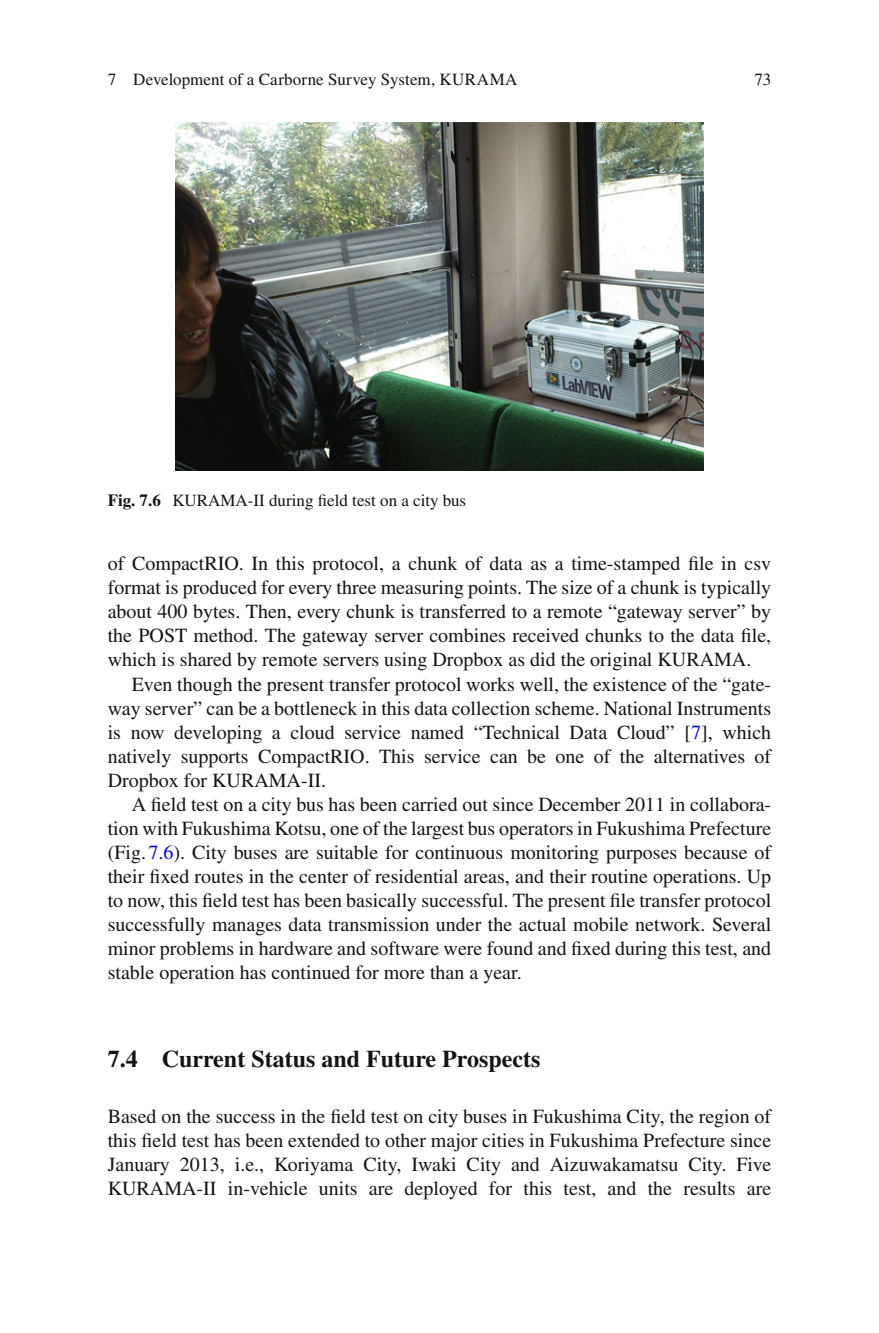
<style>
.page{position:relative;width:879px;height:1333px;background:#fff}
.page>*{position:absolute;margin:0;border:0;box-sizing:border-box;transform-origin:0 0}
.t1{font:700 24px "Times";color:#131413}
.t2{font:20px/24px "Times";color:#131413;text-align:justify}
.t3{font:17px "Times";color:#131413}
.s1{font-weight:700}
.s2{color:#00f}
</style>
<div class="page">
<img style="left:175px;top:122px;width:528px;height:348px">
<p class="t3" style="left:108px;top:73px;width:411px">7 Development of a Carborne Survey System, KURAMA</p>
<p class="t3" style="left:108px;top:494px;width:360px"><span class="s1">Fig. 7.6</span> KURAMA-II during field test on a city bus</p>
<p class="t3" style="left:754px;top:73px;width:18px">73</p>
<p class="t2" style="left:108px;top:553px;width:665px">of CompactRIO. In this protocol, a chunk of data as a time-stamped file in csv</p>
<p class="t2" style="left:108px;top:577px;width:665px">format is produced for every three measuring points. The size of a chunk is typically</p>
<p class="t2" style="left:108px;top:601px;width:665px">about 400 bytes. Then, every chunk is transferred to a remote “gateway server” by</p>
<p class="t2" style="left:108px;top:625px;width:665px">the POST method. The gateway server combines received chunks to the data file,</p>
<p class="t2" style="left:108px;top:649px;width:645px">which is shared by remote servers using Dropbox as did the original KURAMA.</p>
<p class="t2" style="left:132px;top:673px;width:641px">Even though the present transfer protocol works well, the existence of the “gate-</p>
<p class="t2" style="left:108px;top:697px;width:665px">way server” can be a bottleneck in this data collection scheme. National Instruments</p>
<p class="t2" style="left:108px;top:721px;width:665px">is now developing a cloud service named “Technical Data Cloud” [ <span class="s2">7</span> ], which</p>
<p class="t2" style="left:108px;top:745px;width:665px">natively supports CompactRIO. This service can be one of the alternatives of</p>
<p class="t2" style="left:108px;top:769px;width:220px">Dropbox for KURAMA-II.</p>
<p class="t2" style="left:132px;top:793px;width:641px">A field test on a city bus has been carried out since December 2011 in collabora-</p>
<p class="t2" style="left:108px;top:817px;width:665px">tion with Fukushima Kotsu, one of the largest bus operators in Fukushima Prefecture</p>
<p class="t2" style="left:108px;top:841px;width:665px">(Fig. <span class="s2">7.6</span> ). City buses are suitable for continuous monitoring purposes because of</p>
<p class="t2" style="left:108px;top:865px;width:665px">their fixed routes in the center of residential areas, and their routine operations. Up</p>
<p class="t2" style="left:108px;top:889px;width:665px">to now, this field test has been basically successful. The present file transfer protocol</p>
<p class="t2" style="left:108px;top:913px;width:665px">successfully manages data transmission under the actual mobile network. Several</p>
<p class="t2" style="left:108px;top:937px;width:665px">minor problems in hardware and software were found and fixed during this test, and</p>
<p class="t2" style="left:108px;top:961px;width:415px">stable operation has continued for more than a year.</p>
<p class="t1" style="left:108px;top:1049px;width:434px">7.4 Current Status and Future Prospects</p>
<p class="t2" style="left:108px;top:1105px;width:665px">Based on the success in the field test on city buses in Fukushima City, the region of this field test has been extended to other major cities in Fukushima Prefecture since January 2013, i.e., Koriyama City, Iwaki City and Aizuwakamatsu City. Five KURAMA-II in-vehicle units are deployed for this test, and the results are</p>
</div>
